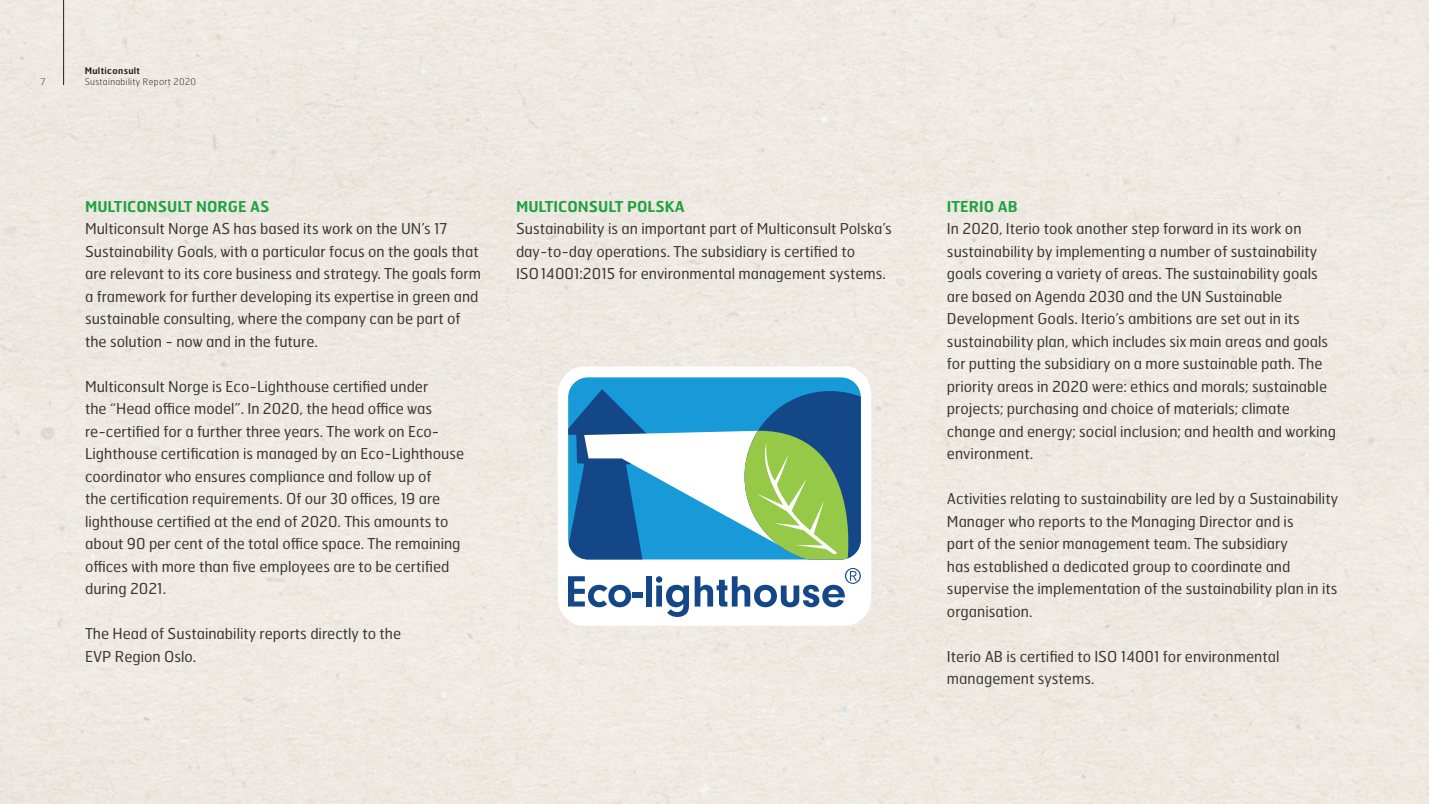
<style>
.page{position:relative;width:1429px;height:804px;background:#fff}
.page>*{position:absolute;margin:0;border:0;box-sizing:border-box;transform-origin:0 0}
.t1{font:15px/22.5px "Hermes FB";color:#3e3e3f}
.t2{font:600 15px "Hermes FB";color:#23b24b}
.t3{font:100 9px "Hermes FB";letter-spacing:.04em;color:#231f20}
.t4{font:600 9px "Hermes FB";letter-spacing:.04em;color:#231f20}
.t5{font:300 9px "Open Sans";color:#231f20}
</style>
<div class="page">
<svg style="left:570px;top:377px;width:289px;height:12px;background:#26a0d9"></svg>
<svg style="left:568px;top:389px;width:293px;height:170px"></svg>
<svg style="left:568px;top:576px;width:63px;height:31px"></svg>
<div style="left:633px;top:593px;width:10px;height:5px;background:#144788"></div>
<div style="left:646px;top:576px;width:5px;height:30px;background:#144788"></div>
<svg style="left:656px;top:576px;width:33px;height:41px"></svg>
<svg style="left:695px;top:568px;width:166px;height:39px"></svg>
<hr style="left:63px;top:0;width:1px;height:85px;background:#231f20">
<p class="t5" style="left:41px;top:76px;width:7px">7</p>
<p class="t4" style="left:85px;top:65px;width:57px">Multiconsult</p>
<p class="t3" style="left:85px;top:76px;width:113px">Sustainability Report 2020</p>
<p class="t2" style="left:85px;top:196px;width:186px">MULTICONSULT NORGE AS</p>
<p class="t1" style="left:85px;top:217px;width:397px">Multiconsult Norge AS has based its work on the UN’s 17<br>Sustainability Goals, with a particular focus on the goals that are relevant to its core business and strategy. The goals form a framework for further developing its expertise in green and sustainable consulting, where the company can be part of the solution - now and in the future.</p>
<p class="t1" style="left:85px;top:374px;width:381px">Multiconsult Norge is Eco-Lighthouse certified under<br>the “Head office model”. In 2020, the head office was re-certified for a further three years. The work on Eco-Lighthouse certification is managed by an Eco-Lighthouse coordinator who ensures compliance and follow up of<br>the certification requirements. Of our 30 offices, 19 are lighthouse certified at the end of 2020. This amounts to about 90 per cent of the total office space. The remaining offices with more than five employees are to be certified during 2021.</p>
<p class="t1" style="left:85px;top:622px;width:318px">The Head of Sustainability reports directly to the<br>EVP Region Oslo.</p>
<p class="t2" style="left:516px;top:196px;width:170px">MULTICONSULT POLSKA</p>
<p class="t1" style="left:516px;top:217px;width:377px">Sustainability is an important part of Multiconsult Polska’s day-to-day operations. The subsidiary is certified to<br>ISO 14001:2015 for environmental management systems.</p>
<p class="t2" style="left:947px;top:196px;width:72px">ITERIO AB</p>
<p class="t1" style="left:947px;top:217px;width:391px">In 2020, Iterio took another step forward in its work on sustainability by implementing a number of sustainability goals covering a variety of areas. The sustainability goals are based on Agenda 2030 and the UN Sustainable Development Goals. Iterio’s ambitions are set out in its sustainability plan, which includes six main areas and goals for putting the subsidiary on a more sustainable path. The priority areas in 2020 were: ethics and morals; sustainable projects; purchasing and choice of materials; climate change and energy; social inclusion; and health and working environment.</p>
<p class="t1" style="left:947px;top:487px;width:393px">Activities relating to sustainability are led by a Sustainability Manager who reports to the Managing Director and is<br>part of the senior management team. The subsidiary<br>has established a dedicated group to coordinate and supervise the implementation of the sustainability plan in its organisation.</p>
<p class="t1" style="left:947px;top:644px;width:334px">Iterio AB is certified to ISO 14001 for environmental management systems.</p>
</div>
